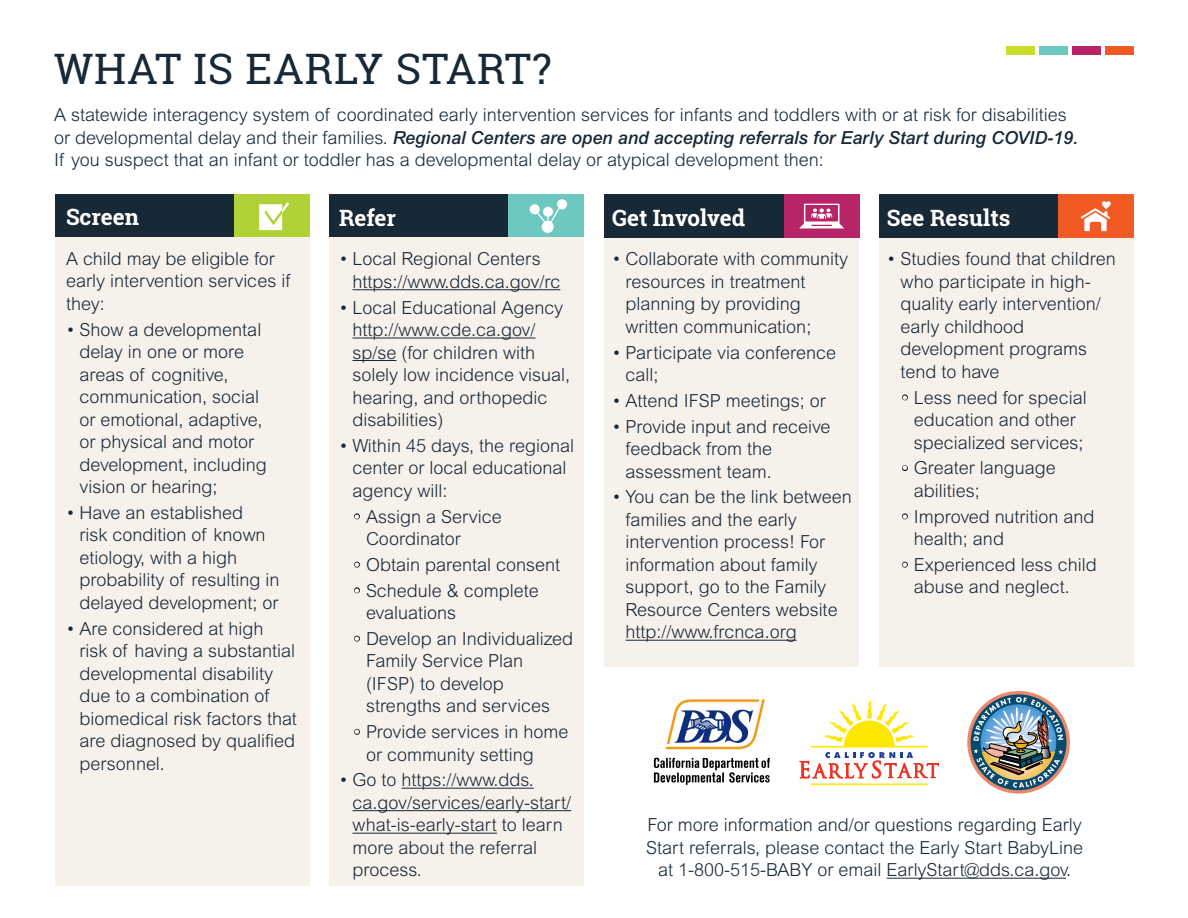
<style>
.page{position:relative;width:1188px;height:918px;background:#fff}
.page>*{position:absolute;margin:0;border:0;box-sizing:border-box;transform-origin:0 0}
.t1{font:42px "Roboto Slab";letter-spacing:.02em;color:#172837}
.t2{font:700 22.5px "Roboto Slab";color:#fff}
.t3{font:300 18px/22.5px "Arial MT Pro";color:#172837}
.s1{font-weight:500;font-style:italic}
.s2{color:#000}
</style>
<div class="page">
<div style="left:879px;top:194px;width:255px;height:44px;background:#172837"></div>
<div style="left:1058px;top:194px;width:76px;height:44px;background:#f15a22"></div>
<div style="left:604px;top:194px;width:256px;height:44px;background:#172837"></div>
<div style="left:784px;top:194px;width:76px;height:44px;background:#b72467"></div>
<div style="left:329px;top:194px;width:255px;height:44px;background:#172837"></div>
<div style="left:509px;top:194px;width:75px;height:44px;background:#6dc8bf"></div>
<div style="left:55px;top:194px;width:255px;height:44px;background:#172837"></div>
<div style="left:234px;top:194px;width:76px;height:44px;background:#b0d236"></div>
<div style="left:879px;top:238px;width:255px;height:428px;background:#f7f1eb"></div>
<div style="left:604px;top:238px;width:256px;height:428px;background:#f7f1eb"></div>
<div style="left:329px;top:238px;width:255px;height:648px;background:#f7f1eb"></div>
<div style="left:56px;top:238px;width:254px;height:648px;background:#f7f1eb"></div>
<svg style="left:259px;top:202px;width:30px;height:28px"></svg>
<svg style="left:799px;top:204px;width:45px;height:24px"></svg>
<svg style="left:1081px;top:201px;width:30px;height:30px"></svg>
<div style="left:1006px;top:46px;width:29px;height:9px;background:#cbdb2a"></div>
<div style="left:1039px;top:46px;width:29px;height:9px;background:#6dc8bf"></div>
<div style="left:1072px;top:46px;width:29px;height:9px;background:#b72467"></div>
<div style="left:1105px;top:46px;width:29px;height:9px;background:#f15a22"></div>
<svg style="left:530px;top:199px;width:37px;height:32px"></svg>
<div style="left:542px;top:221px;width:12px;height:12px;background:#fff;border-radius:50%"></div>
<hr style="left:352px;top:289px;width:208px;height:1px;background:#172837">
<hr style="left:352px;top:338px;width:184px;height:1px;background:#172837">
<hr style="left:352px;top:360px;width:45px;height:1px;background:#172837">
<hr style="left:402px;top:788px;width:132px;height:1px;background:#172837">
<hr style="left:352px;top:810px;width:219px;height:1px;background:#172837">
<hr style="left:352px;top:833px;width:145px;height:1px;background:#172837">
<hr style="left:626px;top:640px;width:171px;height:1px;background:#172837">
<img style="left:665px;top:699px;width:100px;height:50px">
<svg style="left:654px;top:758px;width:116px;height:27px"></svg>
<svg style="left:967px;top:691px;width:103px;height:103px"></svg>
<div style="left:971px;top:694px;width:95px;height:96px;background:#064b6d;border-radius:50%"></div>
<img style="left:973px;top:697px;width:90px;height:91px">
<svg style="left:800px;top:699px;width:139px;height:85px"></svg>
<hr style="left:811px;top:784px;width:116px;height:1px;background:#ffe800">
<hr style="left:811px;top:746px;width:116px;height:1px;background:#ffe800">
<hr style="left:887px;top:878px;width:179px;height:1px;background:#172837">
<h1 class="t1" style="left:54px;top:40px;width:499px">WHAT IS EARLY START?</h1>
<p class="t3" style="left:54px;top:104px;width:1026px">A statewide interagency system of coordinated early intervention services for infants and toddlers with or at risk for disabilities or developmental delay and their families. <span class="s1">Regional Centers are open and accepting referrals for Early Start during COVID-19.<br></span>If you suspect that an infant or toddler has a developmental delay or atypical development then:</p>
<h2 class="t2" style="left:66px;top:202px;width:75px">Screen</h2>
<p class="t3" style="left:66px;top:248px;width:226px">A child may be eligible for early intervention services if they:</p>
<p class="t3" style="left:80px;top:319px;width:189px;text-indent:-14px">• Show a developmental delay in one or more areas of cognitive, communication, social or emotional, adaptive, or physical and motor development, including vision or hearing;</p>
<p class="t3" style="left:80px;top:502px;width:202px;text-indent:-14px">• Have an established<br>risk condition of known etiology, with a high probability of resulting in delayed development; or</p>
<p class="t3" style="left:80px;top:618px;width:219px;text-indent:-14px">• Are considered at high<br>risk of having a substantial developmental disability due to a combination of biomedical risk factors that are diagnosed by qualified personnel.</p>
<h2 class="t2" style="left:339px;top:202px;width:59px">Refer</h2>
<p class="t3" style="left:352px;top:249px;width:209px;text-indent:-14px">• Local Regional Centers https://www.dds.ca.gov/rc</p>
<p class="t3" style="left:352px;top:297px;width:219px;text-indent:-14px">• Local Educational Agency http://www.cde.ca.gov/ sp/se (for children with solely low incidence visual, hearing, and orthopedic disabilities)</p>
<p class="t3" style="left:352px;top:435px;width:223px;text-indent:-14px">• Within 45 days, the regional center or local educational agency will:</p>
<p class="t3" style="left:366px;top:506px;width:138px;text-indent:-14px"><span class="s2">•</span> Assign a Service<br>Coordinator</p>
<p class="t3" style="left:352px;top:554px;width:209px"><span class="s2">•</span> Obtain parental consent</p>
<p class="t3" style="left:366px;top:580px;width:174px;text-indent:-14px"><span class="s2">•</span> Schedule &amp; complete evaluations</p>
<p class="t3" style="left:366px;top:628px;width:209px;text-indent:-14px"><span class="s2">•</span> Develop an Individualized<br>Family Service Plan (IFSP) to develop strengths and services</p>
<p class="t3" style="left:366px;top:721px;width:204px;text-indent:-14px"><span class="s2">•</span> Provide services in home or community setting</p>
<p class="t3" style="left:352px;top:770px;width:220px;text-indent:-14px">• Go to https://www.dds. ca.gov/services/early-start/ what-is-early-start to learn more about the referral process.</p>
<h2 class="t2" style="left:612px;top:202px;width:135px">Get Involved</h2>
<p class="t3" style="left:626px;top:249px;width:224px;text-indent:-14px">• Collaborate with community resources in treatment planning by providing written communication;</p>
<p class="t3" style="left:626px;top:342px;width:212px;text-indent:-14px">• Participate via conference call;</p>
<p class="t3" style="left:612px;top:390px;width:215px">• Attend IFSP meetings; or</p>
<p class="t3" style="left:626px;top:416px;width:206px;text-indent:-14px">• Provide input and receive feedback from the assessment team.</p>
<p class="t3" style="left:626px;top:487px;width:228px;text-indent:-14px">• You can be the link between families and the early intervention process! For information about family support, go to the Family<br>Resource Centers website http://www.frcnca.org</p>
<h2 class="t2" style="left:887px;top:202px;width:125px">See Results</h2>
<p class="t3" style="left:900px;top:249px;width:217px;text-indent:-14px">• Studies found that children who participate in high&shy;quality early intervention/ early childhood development programs tend to have</p>
<p class="t3" style="left:900px;top:387px;width:188px;text-align:center"><span class="s2">•</span> Less need for special education and other specialized services;</p>
<p class="t3" style="left:914px;top:458px;width:143px;text-indent:-14px"><span class="s2">•</span> Greater language abilities;</p>
<p class="t3" style="left:914px;top:506px;width:182px;text-indent:-14px"><span class="s2">•</span> Improved nutrition and health; and</p>
<p class="t3" style="left:914px;top:554px;width:184px;text-indent:-14px"><span class="s2">•</span> Experienced less child abuse and neglect.</p>
<p class="t3" style="left:646px;top:815px;width:439px;text-align:center">For more information and/or questions regarding Early<br>Start referrals, please contact the Early Start BabyLine at 1-800-515-BABY or email EarlyStart@dds.ca.gov.</p>
</div>
